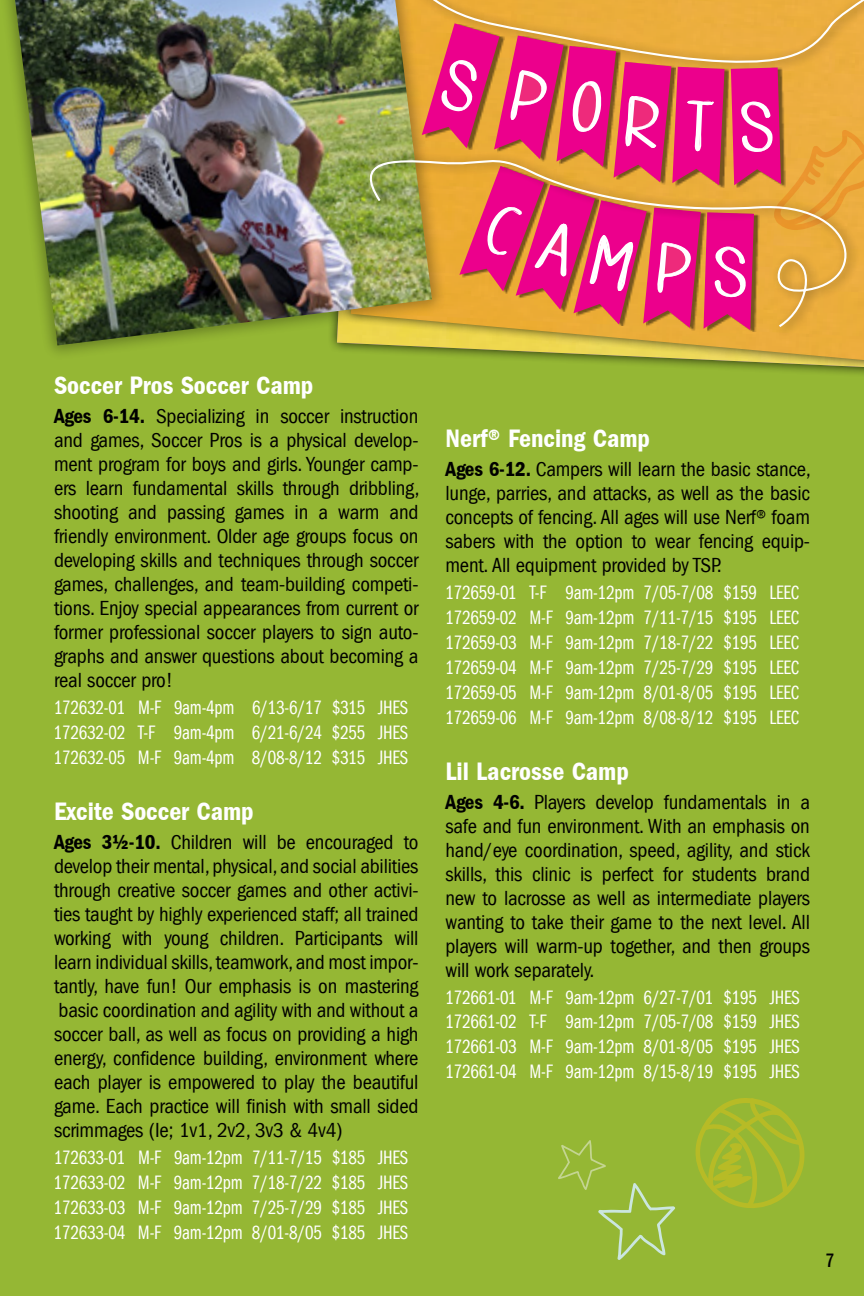
<style>
.page{position:relative;width:864px;height:1296px;background:#95b734}
.page>*{position:absolute;margin:0;border:0;box-sizing:border-box;transform-origin:0 0}
.t1{font:600 condensed 26px "Franklin Gothic";color:#fff}
.t2{font:condensed 21px/24px "Franklin Gothic";letter-spacing:-.01em;color:#000;text-align:justify}
.t3{font:20px/24.8px "Franklin Gothic Book Cmpr";letter-spacing:-.01em;color:#fff;text-align:justify}
.t4{font:500 condensed 20px "Franklin Gothic";color:#000;scale:.9 1}
.s1{font-weight:600}
</style>
<div class="page">
<div style="left:342px;top:0;width:522px;height:377px;background:#000;opacity:.75"></div>
<svg style="left:351px;top:330px;width:513px;height:37px"></svg>
<div style="left:0;top:0;width:446px;height:361px;background:#000;opacity:.3"></div>
<img style="left:15px;top:0;width:417px;height:345px">
<svg style="left:695px;top:1098px;width:110px;height:110px"></svg>
<img style="left:293px;top:0;width:571px;height:330px">
<div style="left:363px;top:153px;width:497px;height:185px;background:#000;opacity:.5"></div>
<svg style="left:354px;top:152px;width:510px;height:177px;background:#d9775b"></svg>
<svg style="left:558px;top:1140px;width:118px;height:120px"></svg>
<p class="t1" style="left:54px;top:371px;width:261px">Soccer Pros Soccer Camp</p>
<p class="t2" style="left:54px;top:404px;width:367px"><span class="s1">Ages 6-14.</span> Specializing in soccer instruction and games, Soccer Pros is a physical develop&shy;ment program for boys and girls. Younger camp&shy;ers learn fundamental skills through dribbling, shooting and passing games in a warm and friendly environment. Older age groups focus on developing skills and techniques through soccer games, challenges, and team-building competi&shy;tions. Enjoy special appearances from current or former professional soccer players to sign auto&shy;graphs and answer questions about becoming a real soccer pro!</p>
<p class="t3" style="left:54px;top:696px;width:356px">172632-01 M-F 9am-4pm 6/13-6/17 $315 JHES 172632-02 T-F 9am-4pm 6/21-6/24 $255 JHES 172632-05 M-F 9am-4pm 8/08-8/12 $315 JHES</p>
<p class="t1" style="left:54px;top:796px;width:201px">Excite Soccer Camp</p>
<p class="t2" style="left:54px;top:830px;width:366px"><span class="s1">Ages 3½-10.</span> Children will be encouraged to develop their mental, physical, and social abilities through creative soccer games and other activi&shy;ties taught by highly experienced staff; all trained working with young children. Participants will learn individual skills, teamwork, and most impor&shy;tantly, have fun! Our emphasis is on mastering basic coordination and agility with and without a soccer ball, as well as focus on providing a high energy, confidence building, environment where each player is empowered to play the beautiful game. Each practice will finish with small sided scrimmages (Ie; 1v1, 2v2, 3v3 &amp; 4v4)</p>
<p class="t3" style="left:54px;top:1145px;width:356px">172633-01 M-F 9am-12pm 7/11-7/15 $185 JHES 172633-02 M-F 9am-12pm 7/18-7/22 $185 JHES 172633-03 M-F 9am-12pm 7/25-7/29 $185 JHES 172633-04 M-F 9am-12pm 8/01-8/05 $185 JHES</p>
<p class="t1" style="left:446px;top:424px;width:206px">Nerf® Fencing Camp</p>
<p class="t2" style="left:446px;top:457px;width:367px"><span class="s1">Ages 6-12.</span> Campers will learn the basic stance, lunge, parries, and attacks, as well as the basic concepts of fencing. All ages will use Nerf® foam sabers with the option to wear fencing equip&shy;ment. All equipment provided by TSP.</p>
<p class="t3" style="left:445px;top:581px;width:355px">172659-01 T-F 9am-12pm 7/05-7/08 $159 LEEC 172659-02 M-F 9am-12pm 7/11-7/15 $195 LEEC 172659-03 M-F 9am-12pm 7/18-7/22 $195 LEEC 172659-04 M-F 9am-12pm 7/25-7/29 $195 LEEC 172659-05 M-F 9am-12pm 8/01-8/05 $195 LEEC 172659-06 M-F 9am-12pm 8/08-8/12 $195 LEEC</p>
<p class="t1" style="left:446px;top:756px;width:185px">Lil Lacrosse Camp</p>
<p class="t2" style="left:446px;top:790px;width:366px"><span class="s1">Ages 4-6.</span> Players develop fundamentals in a safe and fun environment. With an emphasis on hand/eye coordination, speed, agility, and stick skills, this clinic is perfect for students brand new to lacrosse as well as intermediate players wanting to take their game to the next level. All players will warm-up together, and then groups will work separately.</p>
<p class="t3" style="left:445px;top:985px;width:356px">172661-01 M-F 9am-12pm 6/27-7/01 $195 JHES 172661-02 T-F 9am-12pm 7/05-7/08 $159 JHES 172661-03 M-F 9am-12pm 8/01-8/05 $195 JHES 172661-04 M-F 9am-12pm 8/15-8/19 $195 JHES</p>
<p class="t4" style="left:825px;top:1250px;width:12px">7</p>
</div>
